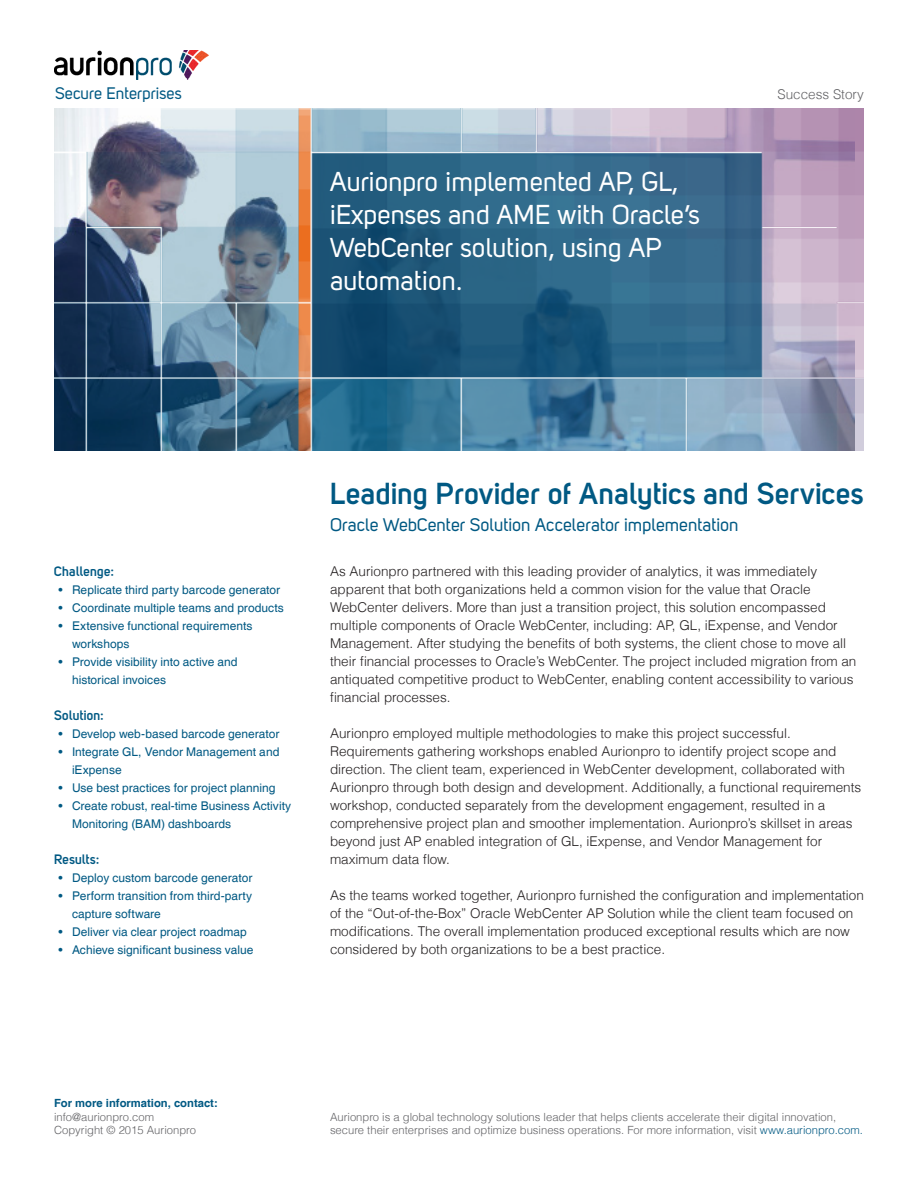
<style>
.page{position:relative;width:918px;height:1188px;background:#fff}
.page>*{position:absolute;margin:0;border:0;box-sizing:border-box;transform-origin:0 0}
.headline{font:700 30px "Uni Sans Semi";letter-spacing:.005em;color:#005983}
.Callout__on_photo{font:27px/33px "Uni Sans Regular";color:#fff}
.subhed{font:18px "Uni Sans Regular";letter-spacing:-.005em;color:#005983}
.flyer_type{font:16.5px "Uni Sans Regular";color:#005983}
.body{font:300 13.5px/18px "Helvetica LT";color:#231f20}
.sidebar_hed{font:700 13.5px "Uni Sans Semi";letter-spacing:.01em;color:#005983}
.flyer_type-2{font:300 13.5px "Helvetica LT";color:#636366}
.t1{font:12px/18px "Helvetica";color:#005983}
.t2{font:300 11.25px/13.5px "Helvetica LT";color:#636366}
.t3{font:700 11.25px "Helvetica";color:#005983}
.s1{color:#005983}
</style>
<div class="page">
<img style="left:54px;top:51px;width:154px;height:29px">
<img style="left:54px;top:108px;width:810px;height:342px">
<p class="flyer_type" style="left:55px;top:83px;width:128px">Secure Enterprises</p>
<p class="Callout__on_photo" style="left:330px;top:165px;width:372px">Aurionpro implemented AP, GL, iExpenses and AME with Oracle’s<br>WebCenter solution, using AP automation.</p>
<p class="flyer_type-2" style="left:777px;top:86px;width:88px">Success Story</p>
<p class="sidebar_hed" style="left:54px;top:563px;width:62px">Challenge:</p>
<p class="t1" style="left:58px;top:581px;width:223px">• Replicate third party barcode generator</p>
<p class="t1" style="left:58px;top:599px;width:227px">• Coordinate multiple teams and products</p>
<p class="t1" style="left:72px;top:617px;width:182px;text-indent:-14px">• Extensive functional requirements workshops</p>
<p class="t1" style="left:72px;top:653px;width:167px;text-indent:-14px">• Provide visibility into active and historical invoices</p>
<p class="sidebar_hed" style="left:54px;top:707px;width:51px">Solution:</p>
<p class="t1" style="left:58px;top:725px;width:222px">• Develop web-based barcode generator</p>
<p class="t1" style="left:72px;top:743px;width:209px;text-indent:-14px">• Integrate GL, Vendor Management and iExpense</p>
<p class="t1" style="left:58px;top:779px;width:219px">• Use best practices for project planning</p>
<p class="t1" style="left:72px;top:797px;width:221px;text-indent:-14px">• Create robust, real-time Business Activity<br>Monitoring (BAM) dashboards</p>
<p class="sidebar_hed" style="left:54px;top:851px;width:47px">Results:</p>
<p class="t1" style="left:58px;top:869px;width:195px">• Deploy custom barcode generator</p>
<p class="t1" style="left:72px;top:887px;width:182px;text-indent:-14px">• Perform transition from third-party capture software</p>
<p class="t1" style="left:58px;top:923px;width:190px">• Deliver via clear project roadmap</p>
<p class="t1" style="left:58px;top:941px;width:196px">• Achieve significant business value</p>
<p class="headline" style="left:330px;top:475px;width:535px">Leading Provider of Analytics and Services</p>
<p class="subhed" style="left:330px;top:514px;width:410px">Oracle WebCenter Solution Accelerator implementation</p>
<p class="body" style="left:330px;top:562px;width:528px">As Aurionpro partnered with this leading provider of analytics, it was immediately apparent that both organizations held a common vision for the value that Oracle WebCenter delivers. More than just a transition project, this solution encompassed multiple components of Oracle WebCenter, including: AP, GL, iExpense, and Vendor Management. After studying the benefits of both systems, the client chose to move all their financial processes to Oracle’s WebCenter. The project included migration from an antiquated competitive product to WebCenter, enabling content accessibility to various financial processes.</p>
<p class="body" style="left:330px;top:724px;width:533px">Aurionpro employed multiple methodologies to make this project successful.<br>Requirements gathering workshops enabled Aurionpro to identify project scope and direction. The client team, experienced in WebCenter development, collaborated with Aurionpro through both design and development. Additionally, a functional requirements workshop, conducted separately from the development engagement, resulted in a comprehensive project plan and smoother implementation. Aurionpro’s skillset in areas beyond just AP enabled integration of GL, iExpense, and Vendor Management for maximum data flow.</p>
<p class="body" style="left:330px;top:886px;width:536px">As the teams worked together, Aurionpro furnished the configuration and implementation of the “Out-of-the-Box” Oracle WebCenter AP Solution while the client team focused on modifications. The overall implementation produced exceptional results which are now considered by both organizations to be a best practice.</p>
<p class="t3" style="left:54px;top:1096px;width:165px">For more information, contact:</p>
<p class="t2" style="left:54px;top:1110px;width:102px">info@aurionpro.com</p>
<p class="t2" style="left:54px;top:1123px;width:143px">Copyright © 2015 Aurionpro</p>
<p class="t2" style="left:330px;top:1110px;width:534px">Aurionpro is a global technology solutions leader that helps clients accelerate their digital innovation, secure their enterprises and optimize business operations. For more information, visit <span class="s1">www.aurionpro.com.</span></p>
</div>
